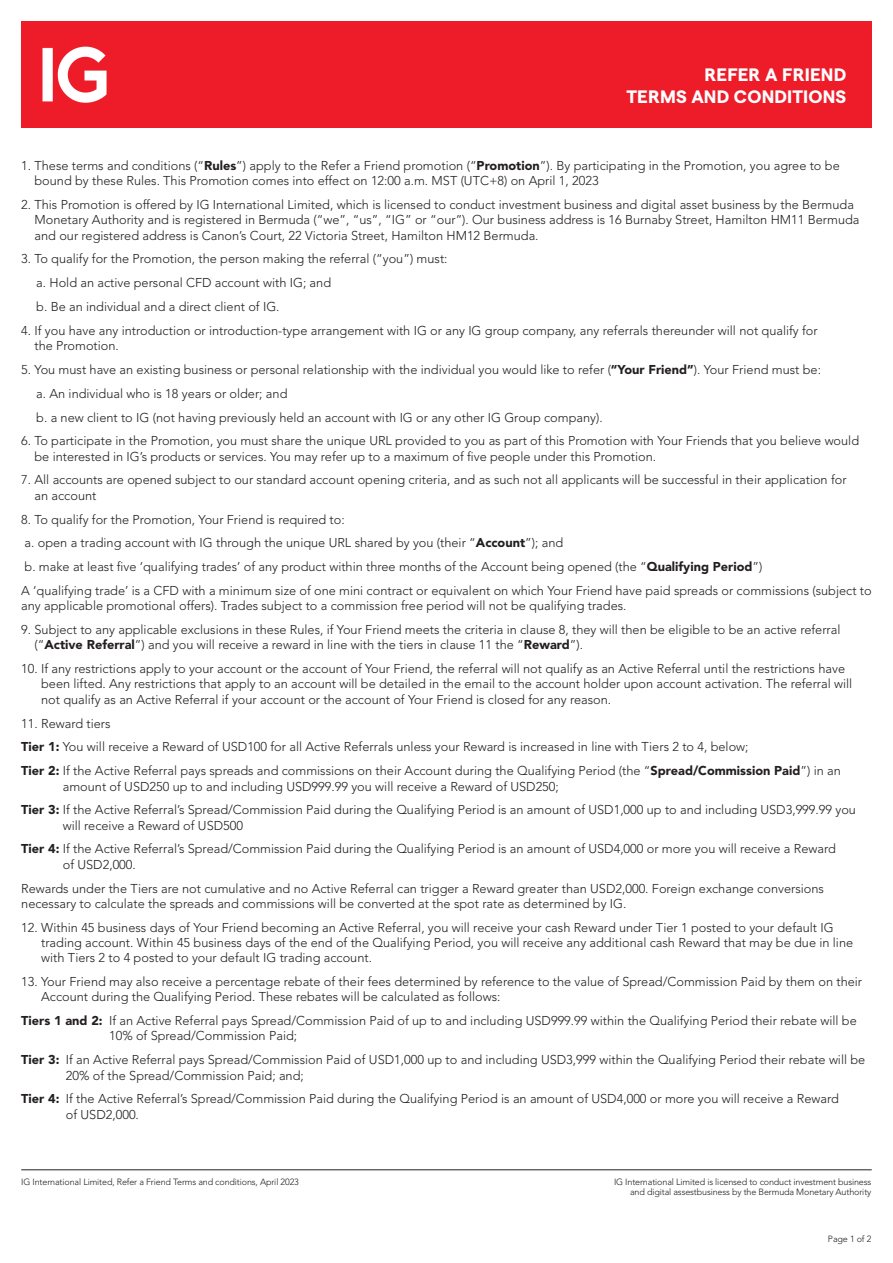
<style>
.page{position:relative;width:893px;height:1263px;background:#fff}
.page>*{position:absolute;margin:0;border:0;box-sizing:border-box;transform-origin:0 0}
.t1{font:700 18px/22.5px "Matter IGTF";letter-spacing:.01em;color:#fff;text-align:right}
.Body_Copy{font:300 12.75px/15.3px "Avenir LT Std";color:#231f20}
.t2{font:300 9px/10.5px "Avenir LT Std";letter-spacing:-.015em;color:#231f20;text-align:right}
.s1{font-weight:900}
</style>
<div class="page">
<div style="left:21px;top:21px;width:851px;height:107px;background:#ee1b29"></div>
<hr style="left:21px;top:1169px;width:851px;height:1px;background:#231f20">
<img style="left:42px;top:46px;width:65px;height:57px">
<h1 class="t1" style="left:627px;top:61px;width:221px">REFER A FRIEND<br>TERMS AND CONDITIONS</h1>
<p class="Body_Copy" style="left:35px;top:158px;width:807px;text-indent:-13px">1. These terms and conditions (“<span class="s1">Rules</span>”) apply to the Refer a Friend promotion (“<span class="s1">Promotion</span>”). By participating in the Promotion, you agree to be bound by these Rules. This Promotion comes into effect on 12:00 a.m. MST (UTC+8) on April 1, 2023</p>
<p class="Body_Copy" style="left:35px;top:197px;width:826px;text-indent:-13px">2. This Promotion is offered by IG International Limited, which is licensed to conduct investment business and digital asset business by the Bermuda<br>Monetary Authority and is registered in Bermuda (“we”, “us”, “IG” or “our”). Our business address is 16 Burnaby Street, Hamilton HM11 Bermuda and our registered address is Canon’s Court, 22 Victoria Street, Hamilton HM12 Bermuda.</p>
<p class="Body_Copy" style="left:21px;top:251px;width:428px">3. To qualify for the Promotion, the person making the referral (“you”) must:</p>
<p class="Body_Copy" style="left:36px;top:275px;width:296px">a. Hold an active personal CFD account with IG; and</p>
<p class="Body_Copy" style="left:36px;top:299px;width:245px">b. Be an individual and a direct client of IG.</p>
<p class="Body_Copy" style="left:35px;top:323px;width:785px;text-indent:-13px">4. If you have any introduction or introduction-type arrangement with IG or any IG group company, any referrals thereunder will not qualify for the Promotion.</p>
<p class="Body_Copy" style="left:21px;top:362px;width:801px">5. You must have an existing business or personal relationship with the individual you would like to refer (<span class="s1">“Your Friend”</span>). Your Friend must be:</p>
<p class="Body_Copy" style="left:36px;top:386px;width:253px">a. An individual who is 18 years or older; and</p>
<p class="Body_Copy" style="left:36px;top:409px;width:568px">b. a new client to IG (not having previously held an account with IG or any other IG Group company).</p>
<p class="Body_Copy" style="left:35px;top:433px;width:826px;text-indent:-13px">6. To participate in the Promotion, you must share the unique URL provided to you as part of this Promotion with Your Friends that you believe would be interested in IG’s products or services. You may refer up to a maximum of five people under this Promotion.</p>
<p class="Body_Copy" style="left:35px;top:472px;width:814px;text-indent:-13px">7. All accounts are opened subject to our standard account opening criteria, and as such not all applicants will be successful in their application for an account</p>
<p class="Body_Copy" style="left:21px;top:511px;width:325px">8. To qualify for the Promotion, Your Friend is required to:</p>
<p class="Body_Copy" style="left:25px;top:535px;width:540px">a. open a trading account with IG through the unique URL shared by you (their “<span class="s1">Account</span>”); and</p>
<p class="Body_Copy" style="left:25px;top:559px;width:739px">b. make at least five ‘qualifying trades’ of any product within three months of the Account being opened (the “<span class="s1">Qualifying Period</span>”)</p>
<p class="Body_Copy" style="left:21px;top:583px;width:852px">A ‘qualifying trade’ is a CFD with a minimum size of one mini contract or equivalent on which Your Friend have paid spreads or commissions (subject to any applicable promotional offers). Trades subject to a commission free period will not be qualifying trades.</p>
<p class="Body_Copy" style="left:35px;top:622px;width:807px;text-indent:-13px">9. Subject to any applicable exclusions in these Rules, if Your Friend meets the criteria in clause 8, they will then be eligible to be an active referral (“<span class="s1">Active Referral</span>”) and you will receive a reward in line with the tiers in clause 11 the “<span class="s1">Reward</span>”).</p>
<p class="Body_Copy" style="left:41px;top:661px;width:813px;text-indent:-20px">10. If any restrictions apply to your account or the account of Your Friend, the referral will not qualify as an Active Referral until the restrictions have been lifted. Any restrictions that apply to an account will be detailed in the email to the account holder upon account activation. The referral will not qualify as an Active Referral if your account or the account of Your Friend is closed for any reason.</p>
<p class="Body_Copy" style="left:21px;top:716px;width:91px">11. Reward tiers</p>
<p class="Body_Copy" style="left:21px;top:739px;width:729px"><span class="s1">Tier 1:</span> You will receive a Reward of USD100 for all Active Referrals unless your Reward is increased in line with Tiers 2 to 4, below;</p>
<p class="Body_Copy" style="left:63px;top:763px;width:780px;text-indent:-42px"><span class="s1">Tier 2:</span> If the Active Referral pays spreads and commissions on their Account during the Qualifying Period (the “<span class="s1">Spread/Commission Paid</span>”) in an amount of USD250 up to and including USD999.99 you will receive a Reward of USD250;</p>
<p class="Body_Copy" style="left:63px;top:802px;width:795px;text-indent:-42px"><span class="s1">Tier 3:</span> If the Active Referral’s Spread/Commission Paid during the Qualifying Period is an amount of USD1,000 up to and including USD3,999.99 you will receive a Reward of USD500</p>
<p class="Body_Copy" style="left:63px;top:841px;width:775px;text-indent:-42px"><span class="s1">Tier 4:</span> If the Active Referral’s Spread/Commission Paid during the Qualifying Period is an amount of USD4,000 or more you will receive a Reward of USD2,000.</p>
<p class="Body_Copy" style="left:21px;top:880px;width:804px">Rewards under the Tiers are not cumulative and no Active Referral can trigger a Reward greater than USD2,000. Foreign exchange conversions necessary to calculate the spreads and commissions will be converted at the spot rate as determined by IG.</p>
<p class="Body_Copy" style="left:41px;top:920px;width:813px;text-indent:-20px">12. Within 45 business days of Your Friend becoming an Active Referral, you will receive your cash Reward under Tier 1 posted to your default IG trading account. Within 45 business days of the end of the Qualifying Period, you will receive any additional cash Reward that may be due in line with Tiers 2 to 4 posted to your default IG trading account.</p>
<p class="Body_Copy" style="left:41px;top:974px;width:822px;text-indent:-20px">13. Your Friend may also receive a percentage rebate of their fees determined by reference to the value of Spread/Commission Paid by them on their<br>Account during the Qualifying Period. These rebates will be calculated as follows:</p>
<p class="Body_Copy" style="left:109px;top:1013px;width:749px;text-indent:-88px"><span class="s1">Tiers 1 and 2:</span> If an Active Referral pays Spread/Commission Paid of up to and including USD999.99 within the Qualifying Period their rebate will be<br>10% of Spread/Commission Paid;</p>
<p class="Body_Copy" style="left:66px;top:1052px;width:801px;text-indent:-45px"><span class="s1">Tier 3:</span> If an Active Referral pays Spread/Commission Paid of USD1,000 up to and including USD3,999 within the Qualifying Period their rebate will be<br>20% of the Spread/Commission Paid; and;</p>
<p class="Body_Copy" style="left:66px;top:1091px;width:775px;text-indent:-45px"><span class="s1">Tier 4:</span> If the Active Referral’s Spread/Commission Paid during the Qualifying Period is an amount of USD4,000 or more you will receive a Reward of USD2,000.</p>
<p class="t2" style="left:21px;top:1176px;width:279px">IG International Limited, Refer a Friend Terms and conditions, April 2023</p>
<p class="t2" style="left:614px;top:1176px;width:259px">IG International Limited is licensed to conduct investment business and digital assestbusiness by the Bermuda Monetary Authority</p>
<p class="t2" style="left:828px;top:1233px;width:45px">Page 1 of 2</p>
</div>
